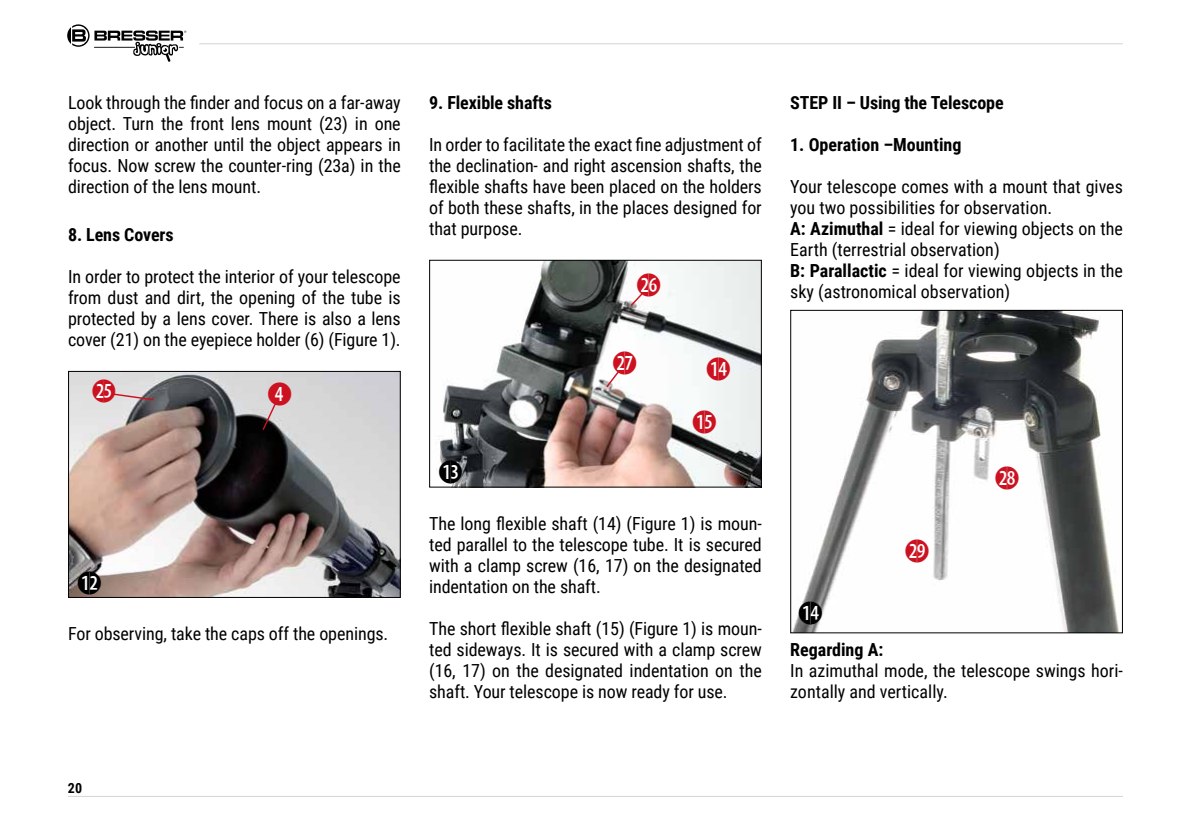
<style>
.page{position:relative;width:1191px;height:840px;background:#fff}
.page>*{position:absolute;margin:0;border:0;box-sizing:border-box;transform-origin:0 0}
.t1{font:32px/53.6px "Combi Numerals Solid";color:#cc1220;text-align:center}
.t2{font:32px "Combi Numerals Solid";color:#000}
.t3{font:18px/21px "Roboto Condensed";letter-spacing:-.005em;color:#000;text-align:justify}
.t4{font:700 18px "Roboto Condensed";letter-spacing:-.005em;color:#000}
.t5{font:700 14px "Roboto Condensed";color:#000}
.s1{font-weight:700}
</style>
<div class="page">
<hr style="left:68px;top:795px;width:1055px;height:1px;background:#d4d4d4">
<hr style="left:199px;top:43px;width:924px;height:1px;background:#d4d4d4">
<svg style="left:67px;top:24px;width:119px;height:38px"></svg>
<img style="left:70px;top:373px;width:329px;height:222px">
<div style="left:68px;top:371px;width:333px;height:226px;border:1px solid #000"></div>
<div style="left:79px;top:572px;width:22px;height:21px;background:#fff;border-radius:50%"></div>
<svg style="left:261px;top:394px;width:19px;height:37px"></svg>
<div style="left:271px;top:385px;width:17px;height:18px;background:#fff;border-radius:50%"></div>
<svg style="left:94px;top:381px;width:61px;height:21px"></svg>
<img style="left:793px;top:312px;width:326px;height:319px">
<div style="left:790px;top:310px;width:333px;height:323px;border:1px solid #000"></div>
<div style="left:800px;top:601px;width:21px;height:22px;background:#fff;border-radius:50%"></div>
<img style="left:438px;top:261px;width:322px;height:224px">
<div style="left:429px;top:259px;width:333px;height:228px;border:1px solid #000"></div>
<div style="left:440px;top:461px;width:20px;height:21px;background:#fff;border-radius:50%"></div>
<div style="left:708px;top:358px;width:21px;height:21px;background:#fff;border-radius:50%"></div>
<svg style="left:694px;top:412px;width:21px;height:21px"></svg>
<svg style="left:629px;top:291px;width:15px;height:16px"></svg>
<svg style="left:605px;top:352px;width:31px;height:36px"></svg>
<div style="left:639px;top:274px;width:21px;height:22px;background:#fff;border-radius:50%"></div>
<p class="t3" style="left:68px;top:92px;width:334px">Look through the finder and focus on a far-away object. Turn the front lens mount (23) in one direction or another until the object appears in focus. Now screw the counter-ring (23a) in the direction of the lens mount.</p>
<p class="t4" style="left:68px;top:221px;width:107px">8. Lens Covers</p>
<p class="t3" style="left:68px;top:265px;width:334px">In order to protect the interior of your telescope from dust and dirt, the opening of the tube is protected by a lens cover. There is also a lens cover (21) on the eyepiece holder (6) (Figure 1).</p>
<h1 class="t1" style="left:91px;top:364px;width:27px">2%</h1>
<h1 class="t1" style="left:267px;top:367px;width:27px">E</h1>
<h1 class="t2" style="left:77px;top:563px;width:27px">1@</h1>
<p class="t3" style="left:68px;top:622px;width:322px">For observing, take the caps off the openings.</p>
<p class="t4" style="left:429px;top:90px;width:124px">9. Flexible shafts</p>
<p class="t3" style="left:429px;top:134px;width:334px">In order to facilitate the exact fine adjustment of the declination- and right ascension shafts, the flexible shafts have been placed on the holders of both these shafts, in the places designed for that purpose.</p>
<h1 class="t2" style="left:438px;top:452px;width:27px">1#</h1>
<h1 class="t1" style="left:636px;top:258px;width:27px">2^</h1>
<h1 class="t1" style="left:612px;top:336px;width:27px">2&amp;</h1>
<h1 class="t1" style="left:692px;top:341px;width:41px">1$<br>1%</h1>
<p class="t3" style="left:429px;top:512px;width:334px">The long flexible shaft (14) (Figure 1) is moun&shy;ted parallel to the telescope tube. It is secured with a clamp screw (16, 17) on the designated indentation on the shaft.</p>
<p class="t3" style="left:429px;top:617px;width:334px">The short flexible shaft (15) (Figure 1) is moun&shy;ted sideways. It is secured with a clamp screw (16, 17) on the designated indentation on the shaft. Your telescope is now ready for use.</p>
<p class="t4" style="left:790px;top:90px;width:215px">STEP II – Using the Telescope</p>
<p class="t4" style="left:790px;top:132px;width:173px">1. Operation –Mounting</p>
<p class="t3" style="left:790px;top:175px;width:334px;text-align:left">Your telescope comes with a mount that gives you two possibilities for observation.<br><span class="s1">A: Azimuthal</span> = ideal for viewing objects on the Earth (terrestrial observation)<br><span class="s1">B: Parallactic</span> = ideal for viewing objects in the sky (astronomical observation)</p>
<h1 class="t2" style="left:798px;top:594px;width:27px">1$</h1>
<h1 class="t1" style="left:904px;top:524px;width:27px">2(</h1>
<h1 class="t1" style="left:994px;top:450px;width:27px">2*</h1>
<p class="t4" style="left:790px;top:636px;width:95px">Regarding A:</p>
<p class="t3" style="left:790px;top:659px;width:334px">In azimuthal mode, the telescope swings hori&shy;zontally and vertically.</p>
<p class="t5" style="left:68px;top:778px;width:16px">20</p>
</div>
